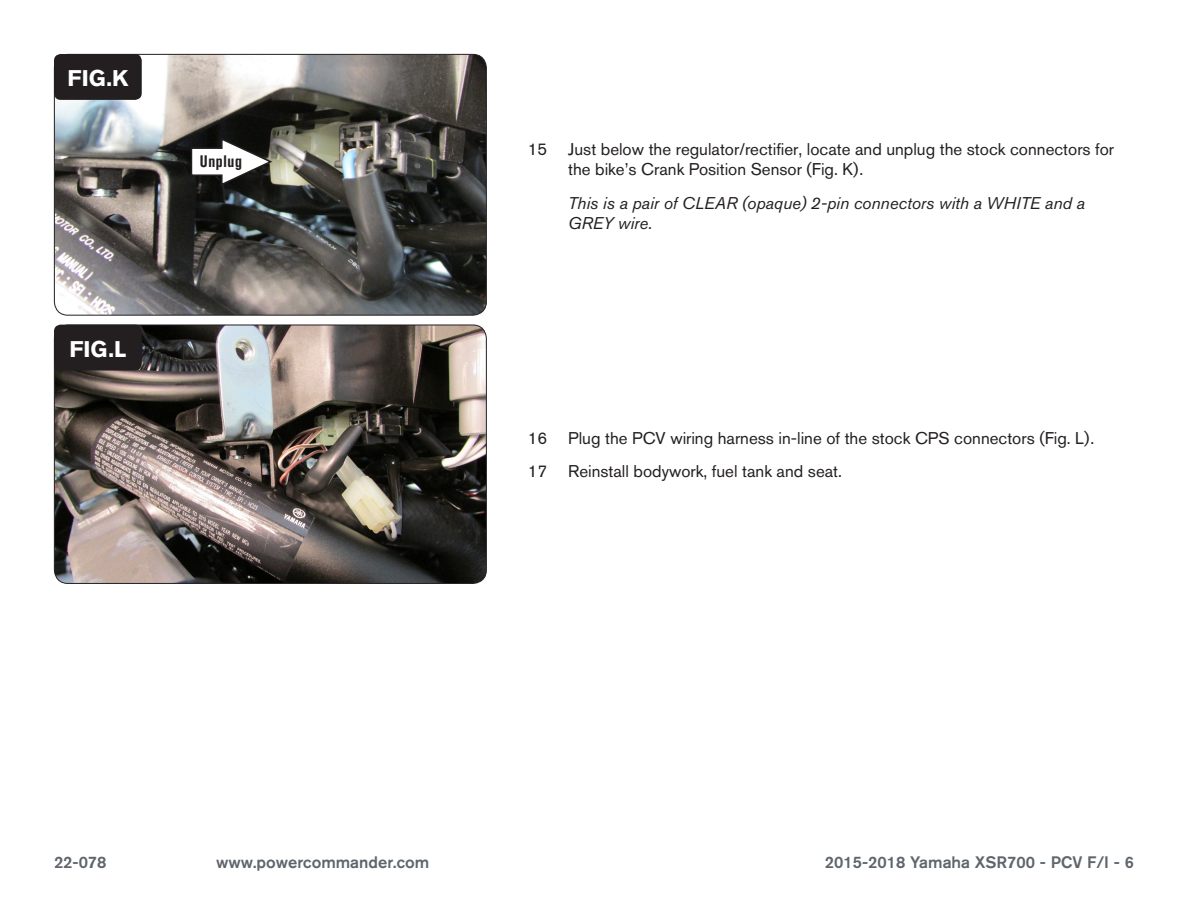
<style>
.page{position:relative;width:1188px;height:918px;background:#fff}
.page>*{position:absolute;margin:0;border:0;box-sizing:border-box;transform-origin:0 0}
.t1{font:700 22.5px "Akzidenz Grotesk BQ";color:#fff}
.Bodycopy{font:16.8px/20.2px "Akzidenz Grotesk BQ";color:#231f20}
.Bodycopy-2{font:italic 16.8px/20.2px "Akzidenz Grotesk BQ";color:#231f20}
.t2{font:500 16.5px "Akzidenz Grotesk BQ";color:#5e656c}
.Callouts{font:700 condensed 16.5px "Akzidenz Grotesk BQ";letter-spacing:.04em;color:#231f20}
</style>
<div class="page">
<img style="left:54px;top:54px;width:431px;height:260px">
<div style="left:54px;top:54px;width:433px;height:262px;border:1px solid #231f20;border-radius:14px"></div>
<div style="left:54px;top:54px;width:88px;height:46px;background:#231f20;border-radius:7px"></div>
<img style="left:54px;top:325px;width:432px;height:258px">
<div style="left:54px;top:325px;width:433px;height:259px;border:1px solid #231f20;border-radius:14px"></div>
<div style="left:54px;top:325px;width:88px;height:46px;background:#231f20;border-radius:7px"></div>
<svg style="left:190px;top:137px;width:84px;height:49px"></svg>
<p class="t1" style="left:68px;top:65px;width:62px">FIG.K</p>
<p class="t1" style="left:70px;top:336px;width:58px">FIG.L</p>
<p class="Callouts" style="left:200px;top:152px;width:44px">Unplug</p>
<p class="Bodycopy" style="left:568px;top:138px;width:548px;text-indent:-40px">15 Just below the regulator/rectifier, locate and unplug the stock connectors for the bike’s Crank Position Sensor (Fig. K).</p>
<p class="Bodycopy-2" style="left:568px;top:192px;width:518px">This is a pair of CLEAR (opaque) 2-pin connectors with a WHITE and a<br>GREY wire.</p>
<p class="Bodycopy" style="left:528px;top:428px;width:568px">16 Plug the PCV wiring harness in-line of the stock CPS connectors (Fig. L).</p>
<p class="Bodycopy" style="left:528px;top:461px;width:316px">17 Reinstall bodywork, fuel tank and seat.</p>
<p class="t2" style="left:54px;top:852px;width:54px">22-078</p>
<p class="t2" style="left:216px;top:852px;width:215px">www.powercommander.com</p>
<p class="t2" style="left:825px;top:852px;width:311px">2015-2018 Yamaha XSR700 - PCV F/I - 6</p>
</div>
